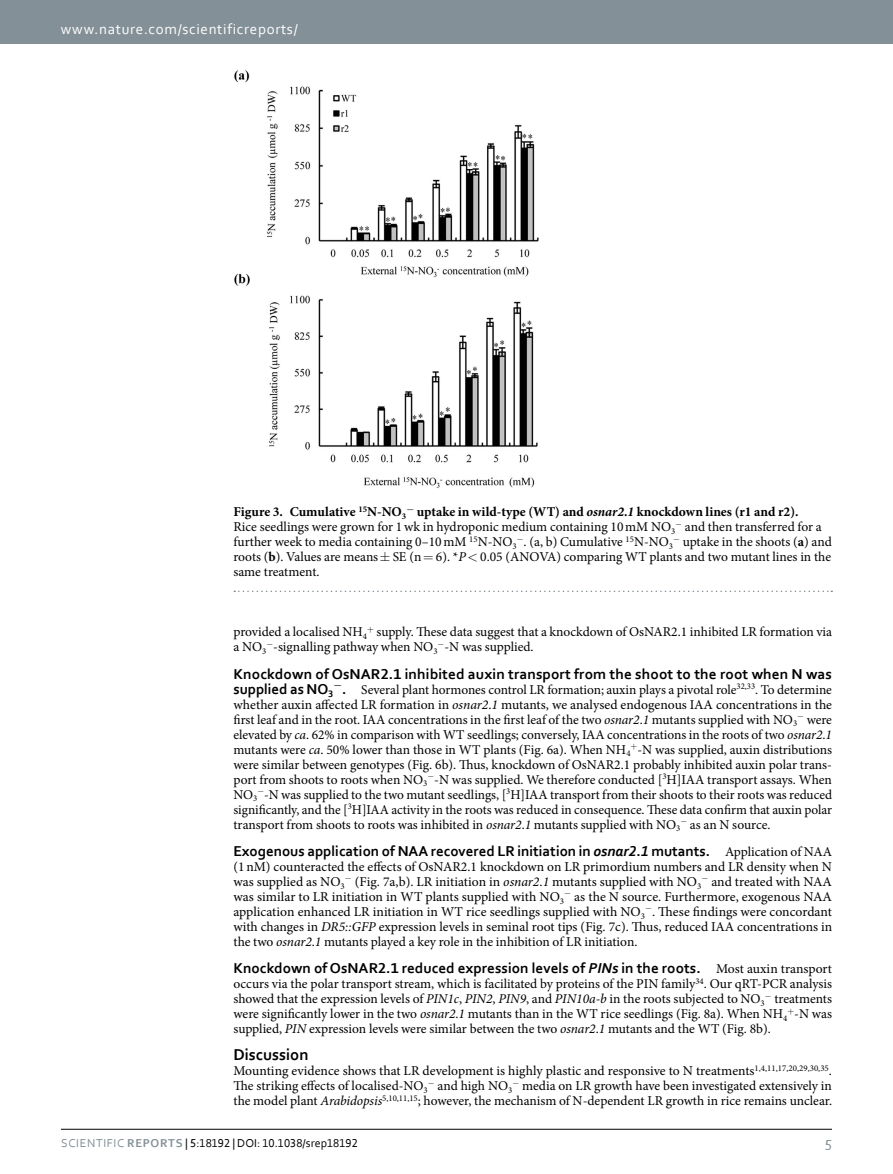
<style>
.page{position:relative;width:893px;height:1174px;background:#fff}
.page>*{position:absolute;margin:0;border:0;box-sizing:border-box;transform-origin:0 0}
.t1{font:700 16.5px "Corbel";color:#000}
.t2{font:700 15px/15px "Corbel";color:#000}
.t3{font:15px "Corbel";letter-spacing:.045em;color:#fff}
.t4{font:15px "Corbel";color:#839097}
.t5{font:13.5px/15px "Minion Pro";color:#000;text-align:justify}
.t6{font:12px "Corbel";color:#000}
.s1{font-weight:700}
.s2{font-weight:700;font-style:italic}
.s3{font-style:italic}
.s4{font-family:"Corbel";font-weight:700;font-size:15px}
.s5{font-family:"Minion Pro";font-weight:400;font-size:13.5px}
.s6{color:#839097}
.s7{font-weight:700;color:#839097}
</style>
<div class="page">
<div style="left:0;top:0;width:893px;height:43px;background:#839097"></div>
<hr style="left:61px;top:1129px;width:771px;height:1px;background:#000">
<img style="left:234px;top:70px;width:305px;height:418px">
<svg style="left:234px;top:590px;width:598px;height:2px"></svg>
<p class="t3" style="left:61px;top:19px;width:238px">www.nature.com/scientificreports/</p>
<p class="t5" style="left:233px;top:504px;width:600px;text-align:left"><span class="s1">Figure 3. Cumulative</span> <sup>15</sup><span class="s1">N-NO</span><sub>3</sub>− <span class="s1">uptake in wild-type (WT) and</span> <span class="s2">osnar2</span><span class="s1">.</span><span class="s2">1</span> <span class="s1">knockdown lines (r1 and r2).<br></span>Rice seedlings were grown for 1wk in hydroponic medium containing 10mM NO<sub>3</sub>− and then transferred for a further week to media containing 0–10mM <sup>15</sup>N-NO<sub>3</sub>−. (a, b) Cumulative <sup>15</sup>N-NO<sub>3</sub>− uptake in the shoots (<span class="s1">a</span>) and roots (<span class="s1">b</span>). Values are means SE (n 6). *<span class="s3">P</span> 0.05 (ANOVA) comparing WT plants and two mutant lines in the same treatment.</p>
<p class="t5" style="left:233px;top:624px;width:600px">provided a localised NH<sub>4</sub> supply. These data suggest that a knockdown of OsNAR2.1 inhibited LR formation via a NO<sub>3</sub>−-signalling pathway when NO<sub>3</sub>−-N was supplied.</p>
<p class="t2" style="left:233px;top:665px;width:600px">Knockdown of OsNAR2.1 inhibited auxin transport from the shoot to the root when N was supplied as NO<sub>3</sub></p>
<p class="t5" style="left:233px;top:682px;width:600px;text-indent:100px">−<span class="s4">.</span> Several plant hormones control LR formation; auxin plays a pivotal role<sup>32,33</sup>. To determine whether auxin affected LR formation in <span class="s3">osnar2</span>.<span class="s3">1</span> mutants, we analysed endogenous IAA concentrations in the first leaf and in the root. IAA concentrations in the first leaf of the two <span class="s3">osnar2</span>.<span class="s3">1</span> mutants supplied with NO<sub>3</sub>− were elevated by <span class="s3">ca</span>. 62% in comparison with WT seedlings; conversely, IAA concentrations in the roots of two <span class="s3">osnar2</span>.<span class="s3">1 </span>mutants were <span class="s3">ca</span>. 50% lower than those in WT plants (Fig. 6a). When NH<sub>4</sub> -N was supplied, auxin distributions were similar between genotypes (Fig. 6b). Thus, knockdown of OsNAR2.1 probably inhibited auxin polar trans&shy;port from shoots to roots when NO<sub>3</sub>−-N was supplied. We therefore conducted [<sup>3</sup>H]IAA transport assays. When NO<sub>3</sub>−-N was supplied to the two mutant seedlings, [<sup>3</sup>H]IAA transport from their shoots to their roots was reduced significantly, and the [<sup>3</sup>H]IAA activity in the roots was reduced in consequence. These data confirm that auxin polar transport from shoots to roots was inhibited in <span class="s3">osnar2</span>.<span class="s3">1</span> mutants supplied with NO<sub>3</sub>− as an N source.</p>
<p class="t2" style="left:233px;top:843px;width:600px">Exogenous application of NAA recovered LR initiation in <span class="s3">osnar2</span>.<span class="s3">1</span> mutants. <span class="s5">Application of NAA</span></p>
<p class="t5" style="left:233px;top:859px;width:600px">(1nM) counteracted the effects of OsNAR2.1 knockdown on LR primordium numbers and LR density when N was supplied as NO<sub>3</sub>− (Fig. 7a,b). LR initiation in <span class="s3">osnar2</span>.<span class="s3">1</span> mutants supplied with NO<sub>3</sub>− and treated with NAA was similar to LR initiation in WT plants supplied with NO<sub>3</sub>− as the N source. Furthermore, exogenous NAA application enhanced LR initiation in WT rice seedlings supplied with NO<sub>3</sub>−. These findings were concordant with changes in <span class="s3">DR5::GFP</span> expression levels in seminal root tips (Fig. 7c). Thus, reduced IAA concentrations in the two <span class="s3">osnar2</span>.<span class="s3">1</span> mutants played a key role in the inhibition of LR initiation.</p>
<p class="t2" style="left:233px;top:960px;width:600px">Knockdown of OsNAR2.1 reduced expression levels of <span class="s3">PINs</span> in the roots. <span class="s5">Most auxin transport</span></p>
<p class="t5" style="left:233px;top:976px;width:600px">occurs via the polar transport stream, which is facilitated by proteins of the PIN family<sup>34</sup>. Our qRT-PCR analysis showed that the expression levels of <span class="s3">PIN1c</span>, <span class="s3">PIN2</span>, <span class="s3">PIN9</span>, and <span class="s3">PIN10a-b</span> in the roots subjected to NO<sub>3</sub>− treatments were significantly lower in the two <span class="s3">osnar2</span>.<span class="s3">1</span> mutants than in the WT rice seedlings (Fig. 8a). When NH<sub>4</sub> -N was supplied, <span class="s3">PIN</span> expression levels were similar between the two <span class="s3">osnar2</span>.<span class="s3">1</span> mutants and the WT (Fig. 8b).</p>
<p class="t1" style="left:233px;top:1044px;width:77px">Discussion</p>
<p class="t5" style="left:233px;top:1063px;width:600px">Mounting evidence shows that LR development is highly plastic and responsive to N treatments<sup>1,4,11,17,20,29,30,35</sup>.<br>The striking effects of localised-NO<sub>3</sub>− and high NO<sub>3</sub>− media on LR growth have been investigated extensively in the model plant <span class="s3">Arabidopsis</span><sup>5,10,11,15</sup>; however, the mechanism of N-dependent LR growth in rice remains unclear.</p>
<p class="t6" style="left:61px;top:1135px;width:298px"><span class="s6">Scientific</span> <span class="s7">Reports</span> | 5:18192 | DOI: 10.1038/srep18192</p>
<p class="t4" style="left:825px;top:1132px;width:9px">5</p>
</div>
